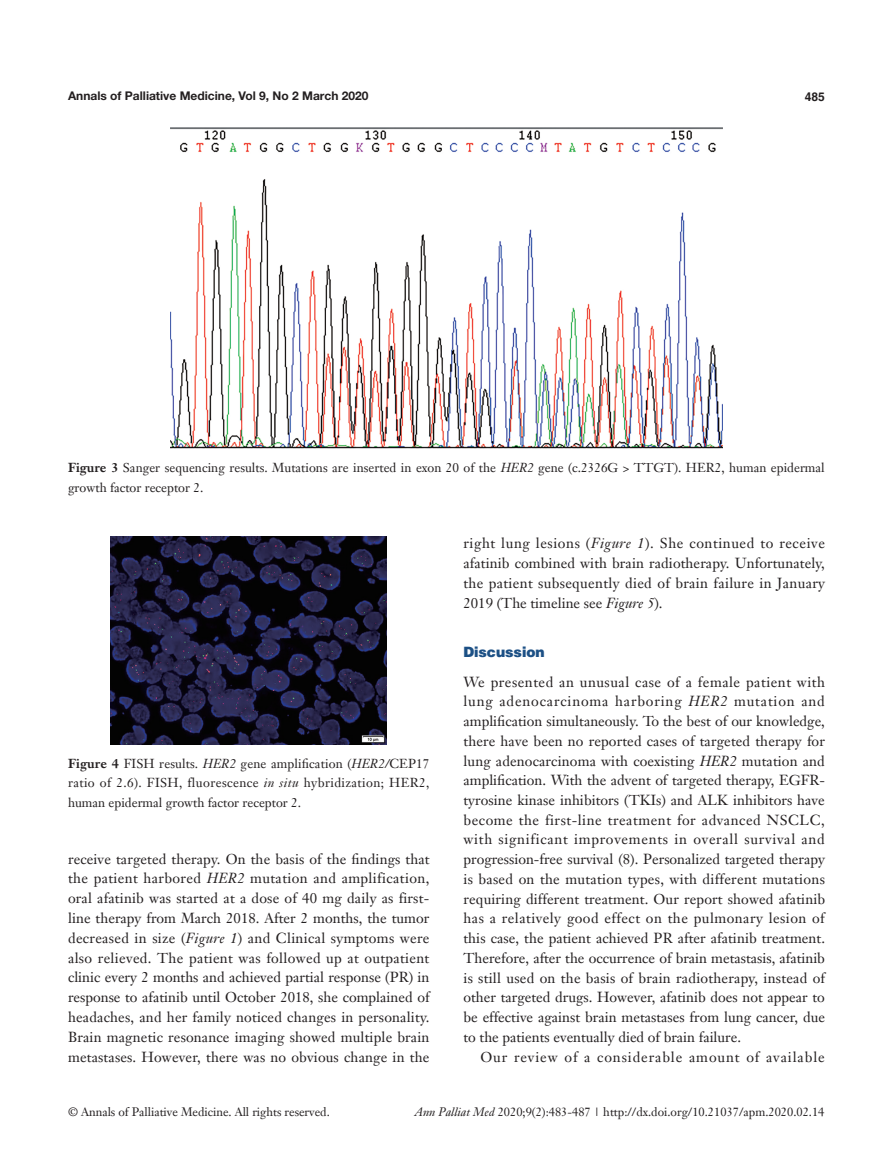
<style>
.page{position:relative;width:893px;height:1170px;background:#fff}
.page>*{position:absolute;margin:0;border:0;box-sizing:border-box;transform-origin:0 0}
.t1{font:14.25px/19.8px "Janson Text LT";letter-spacing:.01em;color:#231f20;text-align:justify}
.t2{font:14.25px "Janson Text LT";letter-spacing:.06em;color:#231f20}
.t3{font:900 14.25px "Helvetica";color:#1c5085}
.t4{font:12.75px/19.5px "Janson Text LT";color:#231f20}
.t5{font:12px "Janson Text LT";letter-spacing:-.005em;color:#231f20}
.t6{font:700 12px "Helvetica Neue LT Pro";color:#231f20}
.t7{font:700 12px "Helvetica";color:#231f20}
.s1{font-weight:700}
.s2{font-style:italic}
</style>
<div class="page">
<img style="left:170px;top:128px;width:553px;height:320px">
<img style="left:111px;top:536px;width:276px;height:208px">
<p class="t6" style="left:68px;top:88px;width:302px">Annals of Palliative Medicine, Vol 9, No 2 March 2020</p>
<p class="t7" style="left:805px;top:89px;width:22px">485</p>
<p class="t4" style="left:68px;top:458px;width:758px"><span class="s1">Figure 3</span> Sanger sequencing results. Mutations are inserted in exon 20 of the <span class="s2">HER2</span> gene (c.2326G &gt; TTGT). HER2, human epidermal growth factor receptor 2.</p>
<p class="t4" style="left:68px;top:753px;width:363px;text-align:justify"><span class="s1">Figure 4</span> FISH results. <span class="s2">HER2</span> gene amplification (<span class="s2">HER2/</span>CEP17 ratio of 2.6). FISH, fluorescence <span class="s2">in situ</span> hybridization; HER2, human epidermal growth factor receptor 2.</p>
<p class="t1" style="left:68px;top:848px;width:363px">receive targeted therapy. On the basis of the findings that the patient harbored <span class="s2">HER2</span> mutation and amplification, oral afatinib was started at a dose of 40 mg daily as first&shy;line therapy from March 2018. After 2 months, the tumor decreased in size (<span class="s2">Figure 1</span>) and Clinical symptoms were also relieved. The patient was followed up at outpatient clinic every 2 months and achieved partial response (PR) in response to afatinib until October 2018, she complained of headaches, and her family noticed changes in personality.<br>Brain magnetic resonance imaging showed multiple brain metastases. However, there was no obvious change in the</p>
<p class="t1" style="left:463px;top:533px;width:363px">right lung lesions (<span class="s2">Figure 1</span>). She continued to receive afatinib combined with brain radiotherapy. Unfortunately, the patient subsequently died of brain failure in January 2019 (The timeline see <span class="s2">Figure 5</span>).</p>
<p class="t3" style="left:463px;top:642px;width:83px">Discussion</p>
<p class="t1" style="left:463px;top:671px;width:363px">We presented an unusual case of a female patient with lung adenocarcinoma harboring <span class="s2">HER2</span> mutation and amplification simultaneously. To the best of our knowledge, there have been no reported cases of targeted therapy for lung adenocarcinoma with coexisting <span class="s2">HER2</span> mutation and amplification. With the advent of targeted therapy, EGFR&shy;tyrosine kinase inhibitors (TKIs) and ALK inhibitors have become the first-line treatment for advanced NSCLC, with significant improvements in overall survival and progression-free survival (8). Personalized targeted therapy is based on the mutation types, with different mutations requiring different treatment. Our report showed afatinib has a relatively good effect on the pulmonary lesion of this case, the patient achieved PR after afatinib treatment.<br>Therefore, after the occurrence of brain metastasis, afatinib is still used on the basis of brain radiotherapy, instead of other targeted drugs. However, afatinib does not appear to be effective against brain metastases from lung cancer, due to the patients eventually died of brain failure.</p>
<p class="t2" style="left:480px;top:1047px;width:346px">Our review of a considerable amount of available</p>
<p class="t5" style="left:68px;top:1104px;width:263px">© Annals of Palliative Medicine. All rights reserved.</p>
<p class="t5" style="left:415px;top:1104px;width:411px"><span class="s2">Ann Palliat Med</span> 2020;9(2):483-487 | http://dx.doi.org/10.21037/apm.2020.02.14</p>
</div>
